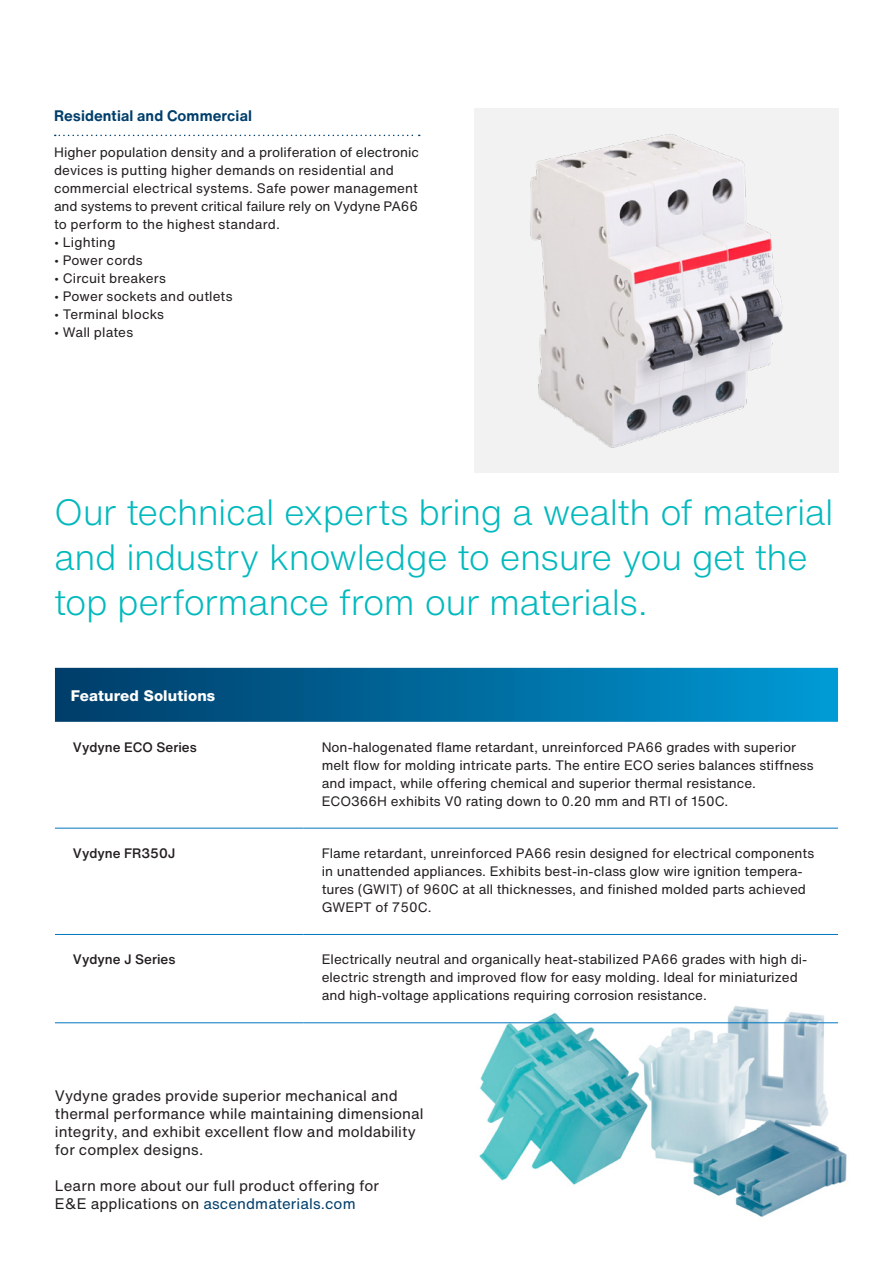
<style>
.page{position:relative;width:893px;height:1263px;background:#fff}
.page>*{position:absolute;margin:0;border:0;box-sizing:border-box;transform-origin:0 0}
.t1{font:300 36px/45px "Helvetica Now Text";letter-spacing:-.015em;color:#03b9bd}
.t2{font:15px/18px "Helvetica Now Text";letter-spacing:.005em;color:#231f20}
.t3{font:700 15px "Helvetica Now Text";letter-spacing:.005em;color:#003e6b}
.t4{font:800 15px "Helvetica Neue";letter-spacing:.01em;color:#fff}
.t5{font:13.5px/18px "Helvetica Now Text";color:#231f20}
.t6{font:500 13.5px "Helvetica Now Text";color:#231f20}
.s1{color:#003e6b}
</style>
<div class="page">
<img style="left:471px;top:1006px;width:376px;height:211px">
<svg style="left:55px;top:135px;width:365px;height:1px"></svg>
<img style="left:474px;top:108px;width:365px;height:364px">
<svg style="left:55px;top:668px;width:783px;height:54px;background:#006a9d"></svg>
<hr style="left:55px;top:828px;width:249px;height:1px;background:#0077c0">
<hr style="left:304px;top:828px;width:534px;height:1px;background:#0077c0">
<hr style="left:55px;top:934px;width:249px;height:1px;background:#0077c0">
<hr style="left:304px;top:934px;width:534px;height:1px;background:#0077c0">
<hr style="left:55px;top:1022px;width:249px;height:1px;background:#0077c0">
<hr style="left:304px;top:1022px;width:534px;height:1px;background:#0077c0">
<p class="t3" style="left:54px;top:104px;width:200px">Residential and Commercial</p>
<p class="t5" style="left:54px;top:143px;width:367px">Higher population density and a proliferation of electronic devices is putting higher demands on residential and commercial electrical systems. Safe power management and systems to prevent critical failure rely on Vydyne PA66 to perform to the highest standard.</p>
<p class="t5" style="left:54px;top:233px;width:63px">• Lighting</p>
<p class="t5" style="left:54px;top:251px;width:90px">• Power cords</p>
<p class="t5" style="left:54px;top:269px;width:113px">• Circuit breakers</p>
<p class="t5" style="left:54px;top:287px;width:180px">• Power sockets and outlets</p>
<p class="t5" style="left:54px;top:305px;width:112px">• Terminal blocks</p>
<p class="t5" style="left:54px;top:323px;width:81px">• Wall plates</p>
<p class="t1" style="left:54px;top:489px;width:781px">Our technical experts bring a wealth of material and industry knowledge to ensure you get the top performance from our materials.</p>
<p class="t4" style="left:71px;top:686px;width:146px">Featured Solutions</p>
<p class="t6" style="left:73px;top:737px;width:125px">Vydyne ECO Series</p>
<p class="t5" style="left:322px;top:737px;width:493px">Non-halogenated flame retardant, unreinforced PA66 grades with superior melt flow for molding intricate parts. The entire ECO series balances stiffness and impact, while offering chemical and superior thermal resistance.<br>ECO366H exhibits V0 rating down to 0.20 mm and RTI of 150C.</p>
<p class="t6" style="left:73px;top:843px;width:104px">Vydyne FR350J</p>
<p class="t5" style="left:322px;top:844px;width:494px">Flame retardant, unreinforced PA66 resin designed for electrical components in unattended appliances. Exhibits best-in-class glow wire ignition tempera&shy;tures (GWIT) of 960C at all thicknesses, and finished molded parts achieved GWEPT of 750C.</p>
<p class="t6" style="left:73px;top:949px;width:104px">Vydyne J Series</p>
<p class="t5" style="left:322px;top:950px;width:487px">Electrically neutral and organically heat-stabilized PA66 grades with high di&shy;electric strength and improved flow for easy molding. Ideal for miniaturized and high-voltage applications requiring corrosion resistance.</p>
<p class="t2" style="left:55px;top:1086px;width:370px">Vydyne grades provide superior mechanical and thermal performance while maintaining dimensional integrity, and exhibit excellent flow and moldability for complex designs.</p>
<p class="t2" style="left:55px;top:1176px;width:326px">Learn more about our full product offering for<br>E&amp;E applications on <span class="s1">ascendmaterials.com</span></p>
</div>
